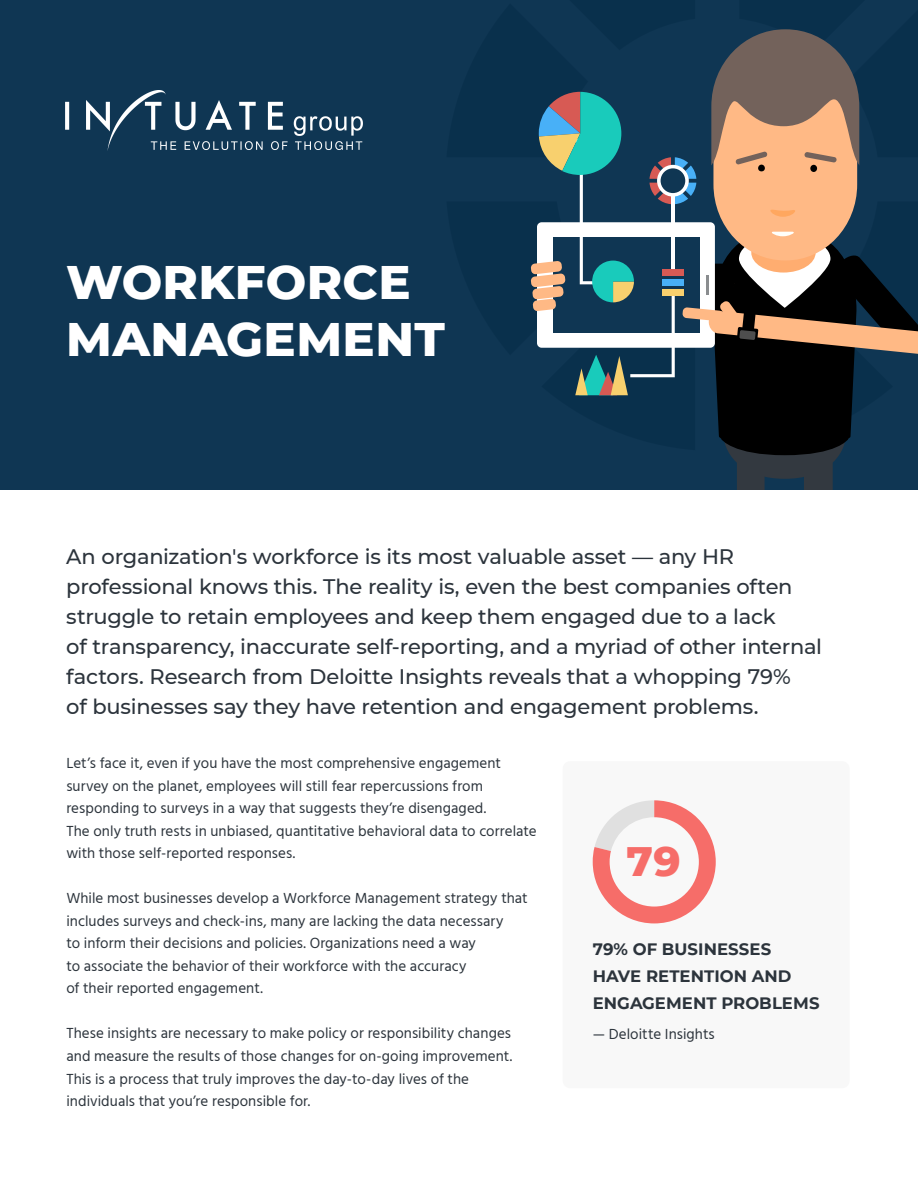
<style>
.page{position:relative;width:918px;height:1188px;background:#fff}
.page>*{position:absolute;margin:0;border:0;box-sizing:border-box;transform-origin:0 0}
.t1{font:800 48px/56.8px "Montserrat";letter-spacing:.005em;color:#fff}
.t2{font:800 42px "Montserrat";color:#f66d69}
.t3{font:500 21px/30px "Montserrat";letter-spacing:-.01em;color:#2c343c}
.t4{font:700 16.5px/27px "Montserrat";letter-spacing:.005em;color:#2c343c}
.t5{font:15px/22.5px "Hind";letter-spacing:.005em;color:#2c343c}
</style>
<div class="page">
<div style="left:563px;top:761px;width:287px;height:326px;background:#f8f8f8;border-radius:7px"></div>
<div style="left:0;top:0;width:918px;height:489px;background:#0f3653"></div>
<svg style="left:593px;top:800px;width:123px;height:123px"></svg>
<svg style="left:531px;top:29px;width:387px;height:460px"></svg>
<img style="left:66px;top:91px;width:297px;height:59px">
<h1 class="t1" style="left:66px;top:254px;width:380px">WORKFORCE<br>MANAGEMENT</h1>
<p class="t3" style="left:66px;top:543px;width:757px">An organization's workforce is its most valuable asset — any HR professional knows this. The reality is, even the best companies often struggle to retain employees and keep them engaged due to a lack<br>of transparency, inaccurate self-reporting, and a myriad of other internal factors. Research from Deloitte Insights reveals that a whopping 79%<br>of businesses say they have retention and engagement problems.</p>
<p class="t5" style="left:66px;top:753px;width:472px">Let’s face it, even if you have the most comprehensive engagement survey on the planet, employees will still fear repercussions from responding to surveys in a way that suggests they’re disengaged.<br>The only truth rests in unbiased, quantitative behavioral data to correlate with those self-reported responses.</p>
<p class="t5" style="left:66px;top:888px;width:463px">While most businesses develop a Workforce Management strategy that includes surveys and check-ins, many are lacking the data necessary<br>to inform their decisions and policies. Organizations need a way<br>to associate the behavior of their workforce with the accuracy<br>of their reported engagement.</p>
<p class="t5" style="left:66px;top:1023px;width:447px">These insights are necessary to make policy or responsibility changes and measure the results of those changes for on-going improvement.<br>This is a process that truly improves the day-to-day lives of the individuals that you’re responsible for.</p>
<p class="t5" style="left:593px;top:1024px;width:124px">— Deloitte Insights</p>
<h2 class="t2" style="left:627px;top:837px;width:56px">79</h2>
<p class="t4" style="left:593px;top:935px;width:228px">79% OF BUSINESSES<br>HAVE RETENTION AND<br>ENGAGEMENT PROBLEMS</p>
</div>
